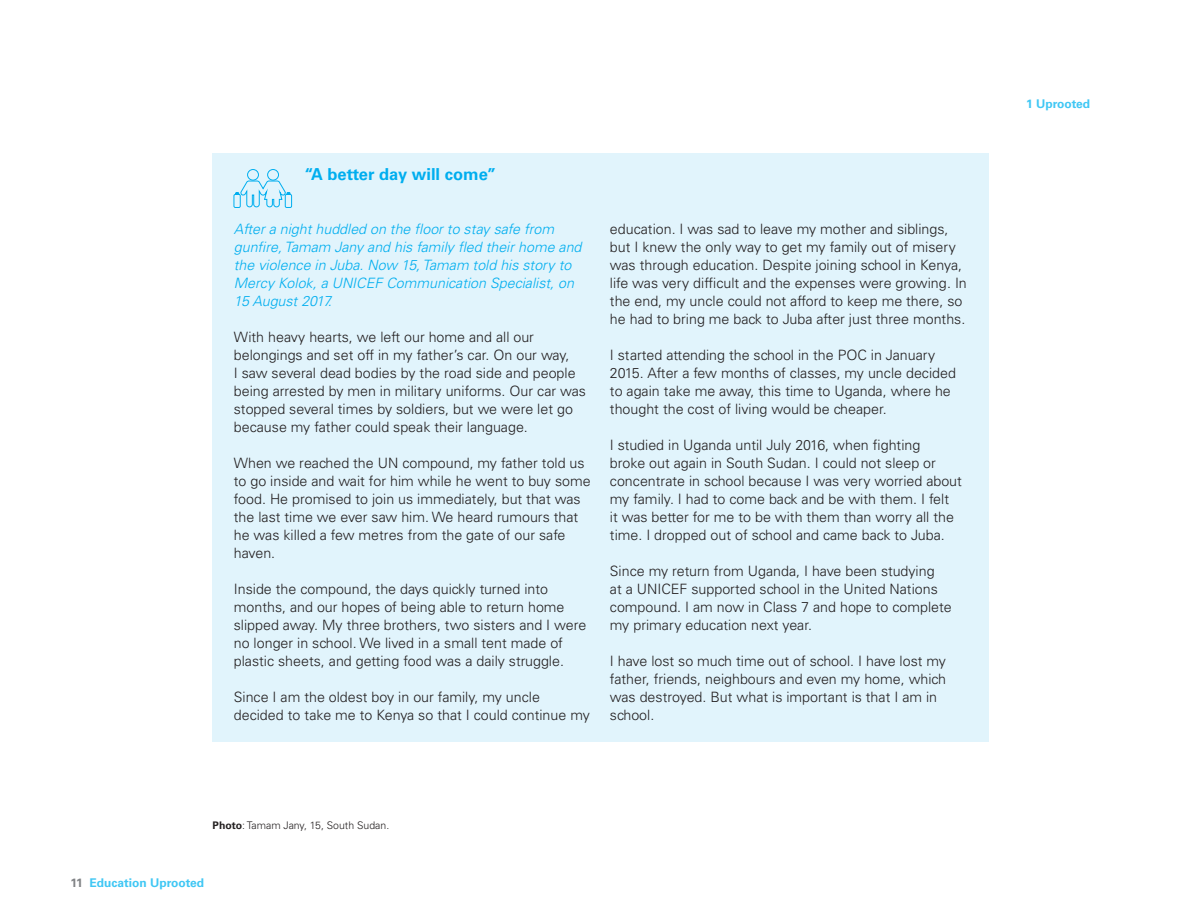
<style>
.page{position:relative;width:1188px;height:918px;background:#fff}
.page>*{position:absolute;margin:0;border:0;box-sizing:border-box;transform-origin:0 0}
.t1{font:700 16.5px "Univers LT Std";color:#00aeef}
.t2{font:300 14.25px/18px "Univers LT Std";color:#231f20}
.t3{font:italic 300 14.25px/18px "Univers LT Std";color:#00aeef}
.t4{font:700 12px "Univers LT Std";color:#40c7f4}
.t5{font:300 10.5px "Univers LT Std";color:#231f20}
.s1{font-weight:700}
.s2{color:#808285}
</style>
<div class="page">
<div style="left:213px;top:153px;width:776px;height:589px;background:#e1f4fc"></div>
<div style="left:247px;top:169px;width:12px;height:11px;border:1px solid #00aeef;border-radius:50%"></div>
<div style="left:267px;top:169px;width:12px;height:11px;border:1px solid #00aeef;border-radius:50%"></div>
<svg style="left:233px;top:180px;width:59px;height:28px"></svg>
<p class="t1" style="left:304px;top:165px;width:194px">“A better day will come”</p>
<p class="t3" style="left:234px;top:220px;width:349px">After a night huddled on the floor to stay safe from gunfire, Tamam Jany and his family fled their home and the violence in Juba. Now 15, Tamam told his story to Mercy Kolok, a UNICEF Communication Specialist, on 15 August 2017.</p>
<p class="t2" style="left:234px;top:328px;width:354px">With heavy hearts, we left our home and all our belongings and set off in my father’s car. On our way,<br>I saw several dead bodies by the road side and people being arrested by men in military uniforms. Our car was stopped several times by soldiers, but we were let go because my father could speak their language.</p>
<p class="t2" style="left:234px;top:454px;width:358px">When we reached the UN compound, my father told us to go inside and wait for him while he went to buy some food. He promised to join us immediately, but that was the last time we ever saw him. We heard rumours that he was killed a few metres from the gate of our safe haven.</p>
<p class="t2" style="left:234px;top:580px;width:354px">Inside the compound, the days quickly turned into months, and our hopes of being able to return home slipped away. My three brothers, two sisters and I were no longer in school. We lived in a small tent made of plastic sheets, and getting food was a daily struggle.</p>
<p class="t2" style="left:234px;top:688px;width:358px">Since I am the oldest boy in our family, my uncle decided to take me to Kenya so that I could continue my</p>
<p class="t2" style="left:610px;top:220px;width:358px">education. I was sad to leave my mother and siblings, but I knew the only way to get my family out of misery was through education. Despite joining school in Kenya, life was very difficult and the expenses were growing. In the end, my uncle could not afford to keep me there, so he had to bring me back to Juba after just three months.</p>
<p class="t2" style="left:610px;top:346px;width:348px">I started attending the school in the POC in January 2015. After a few months of classes, my uncle decided to again take me away, this time to Uganda, where he thought the cost of living would be cheaper.</p>
<p class="t2" style="left:610px;top:436px;width:354px">I studied in Uganda until July 2016, when fighting<br>broke out again in South Sudan. I could not sleep or concentrate in school because I was very worried about my family. I had to come back and be with them. I felt<br>it was better for me to be with them than worry all the time. I dropped out of school and came back to Juba.</p>
<p class="t2" style="left:610px;top:562px;width:343px">Since my return from Uganda, I have been studying<br>at a UNICEF supported school in the United Nations compound. I am now in Class 7 and hope to complete my primary education next year.</p>
<p class="t2" style="left:610px;top:652px;width:338px">I have lost so much time out of school. I have lost my father, friends, neighbours and even my home, which was destroyed. But what is important is that I am in school.</p>
<p class="t5" style="left:213px;top:819px;width:178px"><span class="s1">Photo</span>: Tamam Jany, 15, South Sudan.</p>
<p class="t4" style="left:71px;top:876px;width:135px"><span class="s2">11</span> Education Uprooted</p>
<p class="t4" style="left:1026px;top:97px;width:66px">1 Uprooted</p>
</div>
